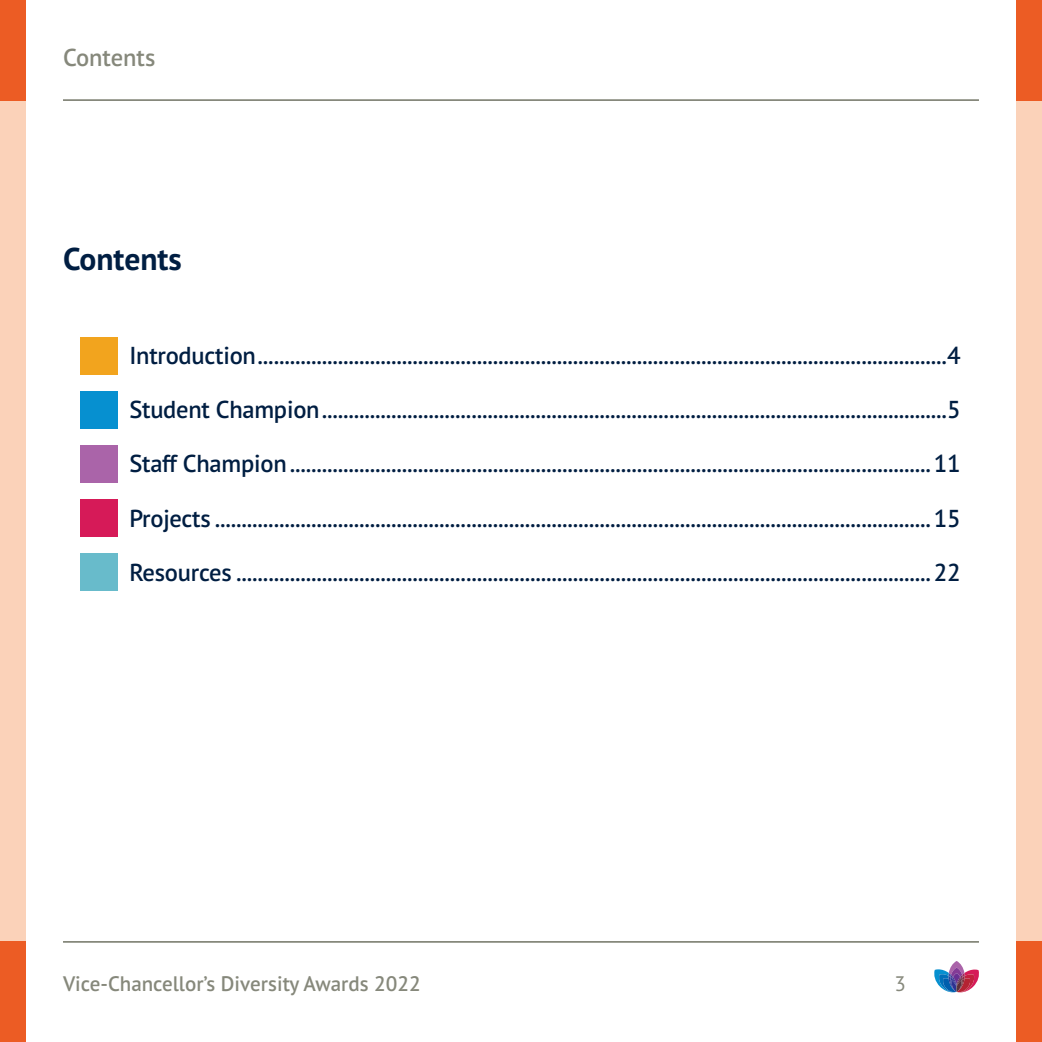
<style>
.page{position:relative;width:1042px;height:1042px;background:#fff}
.page>*{position:absolute;margin:0;border:0;box-sizing:border-box;transform-origin:0 0}
.Intro_Heading{font:700 31.5px "PT Sans Pro";color:#001e42}
.Body{font:600 24.5px "PT Sans Pro";letter-spacing:-.01em;color:#001e42}
.t1{font:600 24.5px "PT Sans Pro";color:#86887b}
.t2{font:600 21px "PT Sans Pro";color:#86887b}
.t3{font:21px "PT Sans Pro";color:#86887b}
</style>
<div class="page">
<svg style="left:934px;top:961px;width:45px;height:32px"></svg>
<hr style="left:63px;top:99px;width:916px;height:2px;background:#86887b">
<hr style="left:63px;top:941px;width:916px;height:2px;background:#86887b">
<div style="left:1016px;top:0;width:26px;height:1042px;background:#fbd2b9"></div>
<div style="left:0;top:0;width:26px;height:1042px;background:#fbd2b9"></div>
<div style="left:1016px;top:941px;width:26px;height:101px;background:#ec5c24"></div>
<div style="left:0;top:941px;width:26px;height:101px;background:#ec5c24"></div>
<div style="left:1016px;top:0;width:26px;height:101px;background:#ec5c24"></div>
<div style="left:0;top:0;width:26px;height:101px;background:#ec5c24"></div>
<div style="left:81px;top:337px;width:37px;height:37px;background:#f2a41e"></div>
<div style="left:81px;top:391px;width:37px;height:37px;background:#0690d0"></div>
<div style="left:81px;top:445px;width:37px;height:38px;background:#aa64a9"></div>
<div style="left:81px;top:499px;width:37px;height:38px;background:#d61a58"></div>
<div style="left:81px;top:553px;width:37px;height:38px;background:#68bbcb"></div>
<p class="t1" style="left:63px;top:41px;width:94px">Contents</p>
<h2 class="Intro_Heading" style="left:63px;top:238px;width:120px">Contents</h2>
<p class="Body" style="left:129px;top:339px;width:833px">Introduction.................................................................................................................................4</p>
<p class="Body" style="left:129px;top:394px;width:833px">Student Champion.....................................................................................................................5</p>
<p class="Body" style="left:129px;top:448px;width:833px">Staff Champion........................................................................................................................11</p>
<p class="Body" style="left:129px;top:502px;width:833px">Projects ......................................................................................................................................15</p>
<p class="Body" style="left:129px;top:556px;width:833px">Resources ..................................................................................................................................22</p>
<p class="t2" style="left:63px;top:969px;width:359px">Vice-Chancellor’s Diversity Awards 2022</p>
<p class="t3" style="left:894px;top:969px;width:13px">3</p>
</div>
